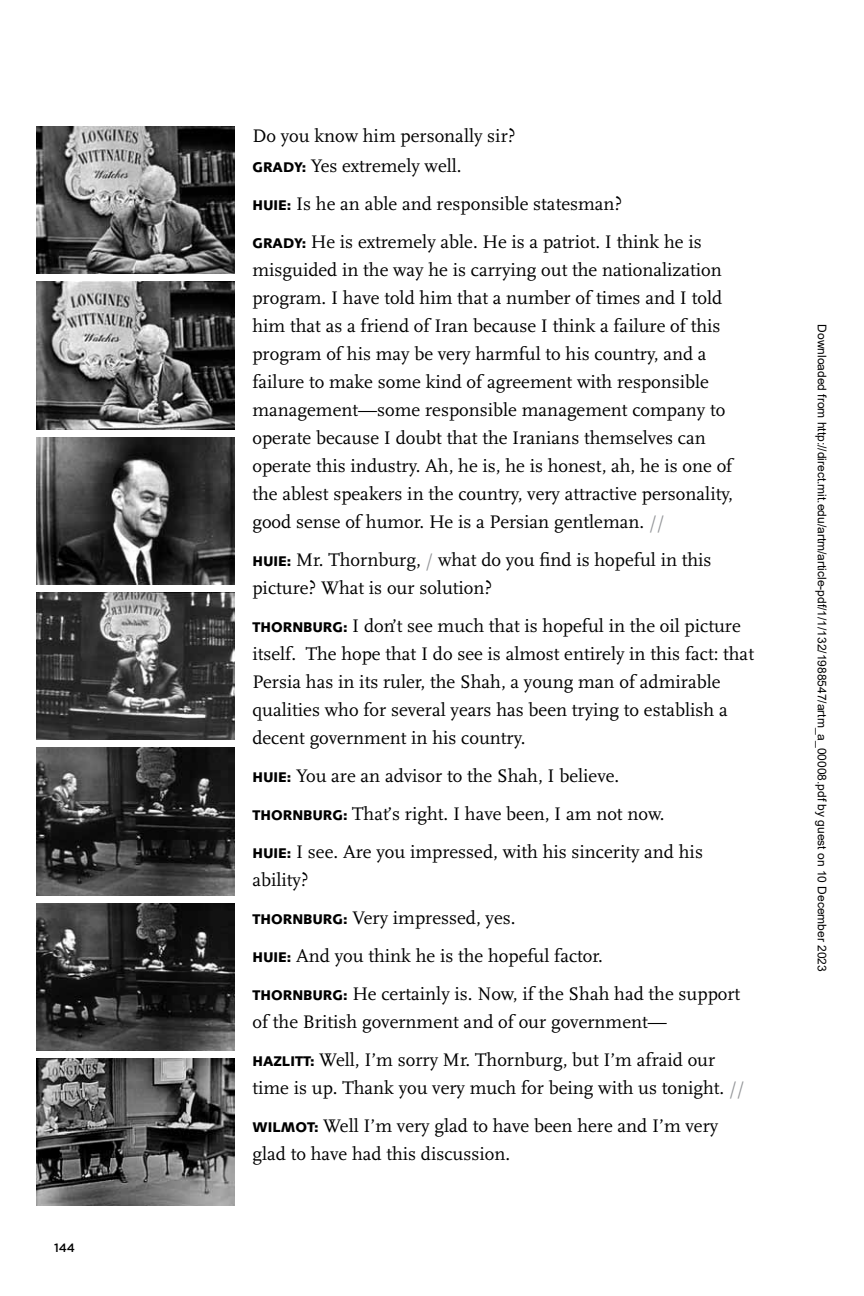
<style>
.page{position:relative;width:864px;height:1296px;background:#fff}
.page>*{position:absolute;margin:0;border:0;box-sizing:border-box;transform-origin:0 0}
.t1{font:19px/28px "Scala";color:#000}
.t2{font:12px "Arial";color:#000}
.t3{font:500 12px "Gotham";color:#000}
.s1{font-family:"Syntax LT Std";font-weight:900;font-size:14px}
.s2{color:#939598}
</style>
<div class="page">
<img style="left:36px;top:437px;width:198px;height:148px">
<img style="left:36px;top:748px;width:198px;height:147px">
<img style="left:36px;top:1059px;width:198px;height:147px">
<img style="left:36px;top:126px;width:198px;height:148px">
<img style="left:36px;top:903px;width:198px;height:148px">
<img style="left:36px;top:282px;width:198px;height:147px">
<img style="left:36px;top:593px;width:198px;height:147px">
<p class="t3" style="left:54px;top:1241px;width:23px">144</p>
<p class="t1" style="left:252px;top:121px;width:265px;line-height:30px">Do you know him personally sir?<br><span class="s1">GRADY:</span> Yes extremely well.</p>
<p class="t1" style="left:252px;top:185px;width:451px;line-height:38px"><span class="s1">HUIE:</span> Is he an able and responsible statesman?<br><span class="s1">GRADY:</span> He is extremely able. He is a patriot. I think he is</p>
<p class="t1" style="left:252px;top:256px;width:482px">misguided in the way he is carrying out the nationalization program. I have told him that a number of times and I told him that as a friend of Iran because I think a failure of this program of his may be very harmful to his country, and a failure to make some kind of agreement with responsible management—some responsible management company to operate because I doubt that the Iranians themselves can operate this industry. Ah, he is, he is honest, ah, he is one of the ablest speakers in the country, very attractive personality, good sense of humor. He is a Persian gentleman. <span class="s2">//</span></p>
<p class="t1" style="left:252px;top:546px;width:461px"><span class="s1">HUIE:</span> Mr. Thornburg, <span class="s2">/</span> what do you find is hopeful in this picture? What is our solution?</p>
<p class="t1" style="left:252px;top:612px;width:503px"><span class="s1">THORNBURG:</span> I don’t see much that is hopeful in the oil picture itself. The hope that I do see is almost entirely in this fact: that Persia has in its ruler, the Shah, a young man of admirable qualities who for several years has been trying to establish a decent government in his country.</p>
<p class="t1" style="left:252px;top:757px;width:452px;line-height:38px"><span class="s1">HUIE:</span> You are an advisor to the Shah, I believe.<br><span class="s1">THORNBURG:</span> That’s right. I have been, I am not now.<br><span class="s1">HUIE:</span> I see. Are you impressed, with his sincerity and his</p>
<p class="t1" style="left:252px;top:861px;width:489px;line-height:38px">ability?<br><span class="s1">THORNBURG:</span> Very impressed, yes.<br><span class="s1">HUIE:</span> And you think he is the hopeful factor.<br><span class="s1">THORNBURG:</span> He certainly is. Now, if the Shah had the support</p>
<p class="t1" style="left:252px;top:1003px;width:464px;line-height:38px">of the British government and of our government—<br><span class="s1">HAZLITT:</span> Well, I’m sorry Mr. Thornburg, but I’m afraid our</p>
<p class="t1" style="left:252px;top:1069px;width:494px;line-height:38px">time is up. Thank you very much for being with us tonight. <span class="s2">//<br></span><span class="s1">WILMOT:</span> Well I’m very glad to have been here and I’m very</p>
<p class="t1" style="left:252px;top:1140px;width:259px">glad to have had this discussion.</p>
<p class="t2" style="left:827px;top:324px;width:649px;rotate:90deg">Downloaded from http://direct.mit.edu/artm/article-pdf/1/1/132/1988547/artm_a_00008.pdf by guest on 10 December 2023</p>
</div>
